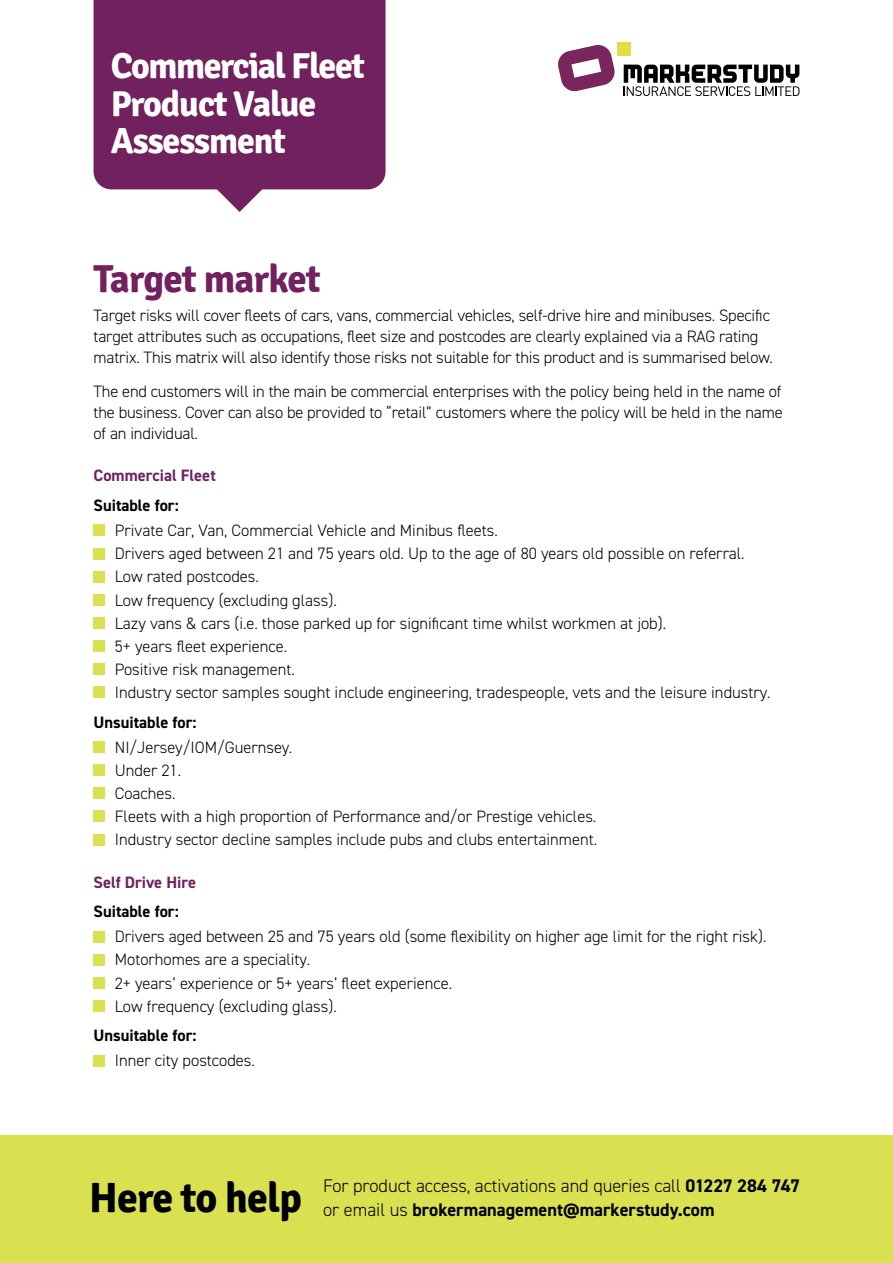
<style>
.page{position:relative;width:893px;height:1263px;background:#fff}
.page>*{position:absolute;margin:0;border:0;box-sizing:border-box;transform-origin:0 0}
.t1{font:700 42px "Signika";letter-spacing:-.02em;color:#000}
.t2{font:700 39px "Signika";letter-spacing:-.02em;color:#70215e}
.t3{font:700 36px/37.5px "Signika";letter-spacing:-.035em;color:#fff}
.t4{font:300 18.3px "DIN2014";color:#000}
.t5{font:700 18.3px "DIN2014";color:#000}
.t6{font:300 16.5px/21px "DIN2014";color:#000}
.t7{font:700 16.5px "DIN2014";color:#000}
.t8{font:700 16.5px "DIN2014";color:#70215e}
.s1{font-weight:700}
.s2{font-weight:300}
</style>
<div class="page">
<div style="left:94px;top:0;width:292px;height:189px;background:#70215e"></div>
<svg style="left:215px;top:164px;width:49px;height:48px"></svg>
<div style="left:0;top:1135px;width:893px;height:128px;background:#d9e151"></div>
<svg style="left:558px;top:45px;width:57px;height:47px"></svg>
<div style="left:617px;top:42px;width:14px;height:14px;background:#e1e040"></div>
<svg style="left:624px;top:65px;width:175px;height:31px"></svg>
<div style="left:94px;top:525px;width:11px;height:11px;background:#d9e151"></div>
<div style="left:94px;top:548px;width:11px;height:11px;background:#d9e151"></div>
<div style="left:94px;top:571px;width:11px;height:11px;background:#d9e151"></div>
<div style="left:94px;top:594px;width:11px;height:11px;background:#d9e151"></div>
<div style="left:94px;top:617px;width:11px;height:12px;background:#d9e151"></div>
<div style="left:94px;top:640px;width:11px;height:12px;background:#d9e151"></div>
<div style="left:94px;top:663px;width:11px;height:12px;background:#d9e151"></div>
<div style="left:94px;top:687px;width:11px;height:11px;background:#d9e151"></div>
<div style="left:94px;top:741px;width:11px;height:12px;background:#d9e151"></div>
<div style="left:94px;top:764px;width:11px;height:12px;background:#d9e151"></div>
<div style="left:94px;top:788px;width:11px;height:11px;background:#d9e151"></div>
<div style="left:94px;top:811px;width:11px;height:11px;background:#d9e151"></div>
<div style="left:94px;top:834px;width:11px;height:11px;background:#d9e151"></div>
<div style="left:94px;top:931px;width:11px;height:11px;background:#d9e151"></div>
<div style="left:94px;top:954px;width:11px;height:11px;background:#d9e151"></div>
<div style="left:94px;top:977px;width:11px;height:11px;background:#d9e151"></div>
<div style="left:94px;top:1000px;width:11px;height:12px;background:#d9e151"></div>
<div style="left:94px;top:1055px;width:11px;height:11px;background:#d9e151"></div>
<h3 class="t3" style="left:111px;top:48px;width:256px">Commercial Fleet<br>Product Value<br>Assessment</h3>
<p class="t2" style="left:94px;top:255px;width:229px">Target market</p>
<p class="t6" style="left:94px;top:305px;width:681px">Target risks will cover fleets of cars, vans, commercial vehicles, self-drive hire and minibuses. Specific target attributes such as occupations, fleet size and postcodes are clearly explained via a RAG rating matrix. This matrix will also identify those risks not suitable for this product and is summarised below.</p>
<p class="t6" style="left:94px;top:381px;width:691px;text-align:justify">The end customers will in the main be commercial enterprises with the policy being held in the name of the business. Cover can also be provided to “retail” customers where the policy will be held in the name of an individual.</p>
<p class="t8" style="left:94px;top:465px;width:124px">Commercial Fleet</p>
<p class="t7" style="left:94px;top:494px;width:87px">Suitable for:</p>
<p class="t6" style="left:115px;top:520px;width:385px">Private Car, Van, Commercial Vehicle and Minibus fleets.</p>
<p class="t6" style="left:115px;top:543px;width:631px">Drivers aged between 21 and 75 years old. Up to the age of 80 years old possible on referral.</p>
<p class="t6" style="left:115px;top:566px;width:146px">Low rated postcodes.</p>
<p class="t6" style="left:115px;top:589px;width:224px">Low frequency (excluding glass).</p>
<p class="t6" style="left:115px;top:612px;width:553px">Lazy vans &amp; cars (i.e. those parked up for significant time whilst workmen at job).</p>
<p class="t6" style="left:115px;top:636px;width:174px">5+ years fleet experience.</p>
<p class="t6" style="left:115px;top:659px;width:182px">Positive risk management.</p>
<p class="t6" style="left:115px;top:682px;width:657px">Industry sector samples sought include engineering, tradespeople, vets and the leisure industry.</p>
<p class="t7" style="left:94px;top:711px;width:105px">Unsuitable for:</p>
<p class="t6" style="left:115px;top:737px;width:179px">NI/Jersey/IOM/Guernsey.</p>
<p class="t6" style="left:115px;top:760px;width:68px">Under 21.</p>
<p class="t6" style="left:115px;top:783px;width:62px">Coaches.</p>
<p class="t6" style="left:115px;top:806px;width:483px">Fleets with a high proportion of Performance and/or Prestige vehicles.</p>
<p class="t6" style="left:115px;top:829px;width:484px">Industry sector decline samples include pubs and clubs entertainment.</p>
<p class="t8" style="left:94px;top:871px;width:104px">Self Drive Hire</p>
<p class="t7" style="left:94px;top:900px;width:87px">Suitable for:</p>
<p class="t6" style="left:115px;top:926px;width:653px">Drivers aged between 25 and 75 years old (some flexibility on higher age limit for the right risk).</p>
<p class="t6" style="left:115px;top:949px;width:197px">Motorhomes are a speciality.</p>
<p class="t6" style="left:115px;top:972px;width:339px">2+ years’ experience or 5+ years’ fleet experience.</p>
<p class="t6" style="left:115px;top:995px;width:224px">Low frequency (excluding glass).</p>
<p class="t7" style="left:94px;top:1024px;width:105px">Unsuitable for:</p>
<p class="t6" style="left:115px;top:1050px;width:142px">Inner city postcodes.</p>
<h1 class="t1" style="left:89px;top:1172px;width:214px">Here to help</h1>
<p class="t4" style="left:323px;top:1175px;width:478px">For product access, activations and queries call <span class="s1">01227 284 747</span></p>
<p class="t5" style="left:323px;top:1198px;width:393px"><span class="s2">or email us</span> brokermanagement@markerstudy.com</p>
</div>
